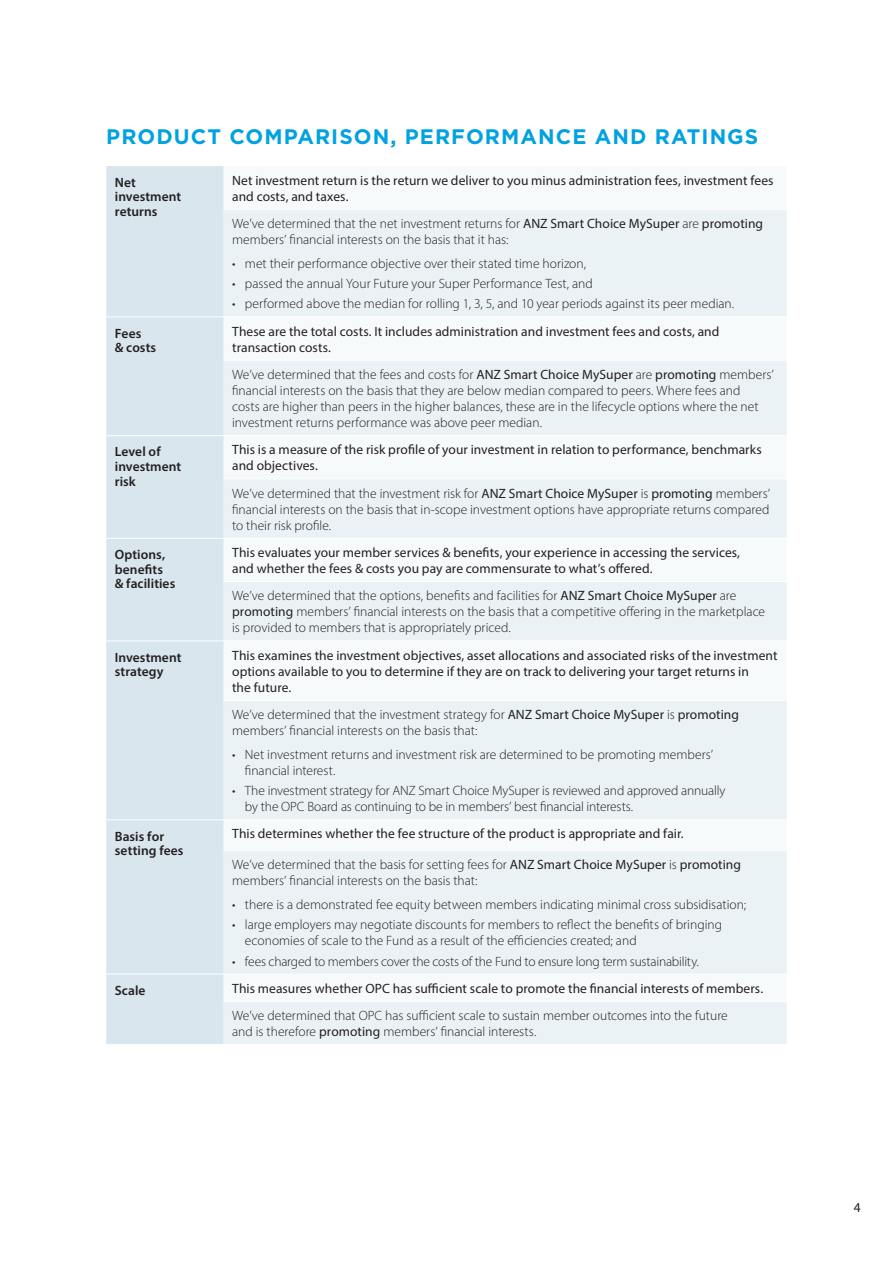
<style>
.page{position:relative;width:893px;height:1263px;background:#fff}
.page>*{position:absolute;margin:0;border:0;box-sizing:border-box;transform-origin:0 0}
.t1{font:700 21px "Gotham";letter-spacing:.05em;color:#00a2e1}
.t2{font:300 13.5px/16.2px "Myriad Pro";color:#231f20}
.t3{font:13.5px/16.2px "Myriad Pro";letter-spacing:.005em;color:#231f20}
.t4{font:600 13.5px/14.7px "Myriad Pro";letter-spacing:.005em;color:#231f20}
.s1{font-weight:400}
</style>
<div class="page">
<div style="left:106px;top:166px;width:118px;height:878px;background:#d9e6ee"></div>
<svg style="left:224px;top:210px;width:563px;height:834px;fill:#eaf2f6"></svg>
<hr style="left:106px;top:316px;width:118px;height:1px;background:#fff">
<hr style="left:106px;top:435px;width:118px;height:1px;background:#fff">
<hr style="left:106px;top:819px;width:118px;height:1px;background:#fff">
<hr style="left:106px;top:974px;width:118px;height:1px;background:#fff">
<hr style="left:106px;top:538px;width:118px;height:1px;background:#fff">
<hr style="left:106px;top:641px;width:118px;height:1px;background:#fff">
<hr style="left:224px;top:316px;width:563px;height:1px;background:#fff">
<hr style="left:224px;top:360px;width:563px;height:1px;background:#fff">
<hr style="left:224px;top:435px;width:563px;height:1px;background:#fff">
<hr style="left:224px;top:478px;width:563px;height:1px;background:#fff">
<hr style="left:224px;top:538px;width:563px;height:1px;background:#fff">
<hr style="left:224px;top:581px;width:563px;height:1px;background:#fff">
<hr style="left:224px;top:641px;width:563px;height:1px;background:#fff">
<hr style="left:224px;top:700px;width:563px;height:1px;background:#fff">
<hr style="left:224px;top:819px;width:563px;height:1px;background:#fff">
<hr style="left:224px;top:850px;width:563px;height:1px;background:#fff">
<hr style="left:224px;top:974px;width:563px;height:1px;background:#fff">
<hr style="left:224px;top:1001px;width:563px;height:1px;background:#fff">
<h1 class="t1" style="left:106px;top:123px;width:653px">PRODUCT COMPARISON, PERFORMANCE AND RATINGS</h1>
<p class="t4" style="left:115px;top:175px;width:68px">Net investment returns</p>
<p class="t3" style="left:232px;top:172px;width:543px">Net investment return is the return we deliver to you minus administration fees, investment fees and costs, and taxes.</p>
<p class="t2" style="left:232px;top:215px;width:532px">We’ve determined that the net investment returns for <span class="s1">ANZ Smart Choice MySuper</span> are <span class="s1">promoting </span>members’ financial interests on the basis that it has:</p>
<p class="t2" style="left:232px;top:255px;width:355px">• met their performance objective over their stated time horizon,</p>
<p class="t2" style="left:232px;top:275px;width:362px">• passed the annual Your Future your Super Performance Test, and</p>
<p class="t2" style="left:232px;top:296px;width:504px">• performed above the median for rolling 1, 3, 5, and 10 year periods against its peer median.</p>
<p class="t4" style="left:115px;top:325px;width:43px">Fees<br>&amp; costs</p>
<p class="t3" style="left:232px;top:323px;width:489px">These are the total costs. It includes administration and investment fees and costs, and transaction costs.</p>
<p class="t2" style="left:232px;top:366px;width:543px">We’ve determined that the fees and costs for <span class="s1">ANZ Smart Choice MySuper</span> are <span class="s1">promoting</span> members’ financial interests on the basis that they are below median compared to peers. Where fees and<br>costs are higher than peers in the higher balances, these are in the lifecycle options where the net investment returns performance was above peer median.</p>
<p class="t4" style="left:115px;top:444px;width:68px">Level of investment risk</p>
<p class="t3" style="left:232px;top:441px;width:531px">This is a measure of the risk profile of your investment in relation to performance, benchmarks and objectives.</p>
<p class="t2" style="left:232px;top:485px;width:539px;text-align:justify">We’ve determined that the investment risk for <span class="s1">ANZ Smart Choice MySuper</span> is <span class="s1">promoting</span> members’ financial interests on the basis that in-scope investment options have appropriate returns compared to their risk profile.</p>
<p class="t4" style="left:115px;top:547px;width:62px">Options, benefits<br>&amp; facilities</p>
<p class="t3" style="left:232px;top:544px;width:509px">This evaluates your member services &amp; benefits, your experience in accessing the services, and whether the fees &amp; costs you pay are commensurate to what’s offered.</p>
<p class="t2" style="left:232px;top:587px;width:534px">We’ve determined that the options, benefits and facilities for <span class="s1">ANZ Smart Choice MySuper</span> are <span class="s1">promoting</span> members’ financial interests on the basis that a competitive offering in the marketplace is provided to members that is appropriately priced.</p>
<p class="t4" style="left:115px;top:649px;width:68px">Investment strategy</p>
<p class="t3" style="left:232px;top:647px;width:547px">This examines the investment objectives, asset allocations and associated risks of the investment options available to you to determine if they are on track to delivering your target returns in<br>the future.</p>
<p class="t2" style="left:232px;top:706px;width:508px">We’ve determined that the investment strategy for <span class="s1">ANZ Smart Choice MySuper</span> is <span class="s1">promoting </span>members’ financial interests on the basis that:</p>
<p class="t2" style="left:245px;top:746px;width:470px;text-indent:-13px">• Net investment returns and investment risk are determined to be promoting members’ financial interest.</p>
<p class="t2" style="left:245px;top:782px;width:482px;text-indent:-13px">• The investment strategy for ANZ Smart Choice MySuper is reviewed and approved annually by the OPC Board as continuing to be in members’ best financial interests.</p>
<p class="t4" style="left:115px;top:828px;width:70px">Basis for setting fees</p>
<p class="t3" style="left:232px;top:826px;width:453px">This determines whether the fee structure of the product is appropriate and fair.</p>
<p class="t2" style="left:232px;top:856px;width:510px">We’ve determined that the basis for setting fees for <span class="s1">ANZ Smart Choice MySuper</span> is <span class="s1">promoting </span>members’ financial interests on the basis that:</p>
<p class="t2" style="left:232px;top:896px;width:515px">• there is a demonstrated fee equity between members indicating minimal cross subsidisation;</p>
<p class="t2" style="left:245px;top:916px;width:479px;text-indent:-13px">• large employers may negotiate discounts for members to reflect the benefits of bringing economies of scale to the Fund as a result of the efficiencies created; and</p>
<p class="t2" style="left:232px;top:953px;width:468px">• fees charged to members cover the costs of the Fund to ensure long term sustainability.</p>
<p class="t4" style="left:115px;top:982px;width:32px">Scale</p>
<p class="t3" style="left:232px;top:980px;width:532px">This measures whether OPC has sufficient scale to promote the financial interests of members.</p>
<p class="t2" style="left:232px;top:1007px;width:497px">We’ve determined that OPC has sufficient scale to sustain member outcomes into the future and is therefore <span class="s1">promoting</span> members’ financial interests.</p>
<p class="t3" style="left:854px;top:1199px;width:8px">4</p>
</div>
